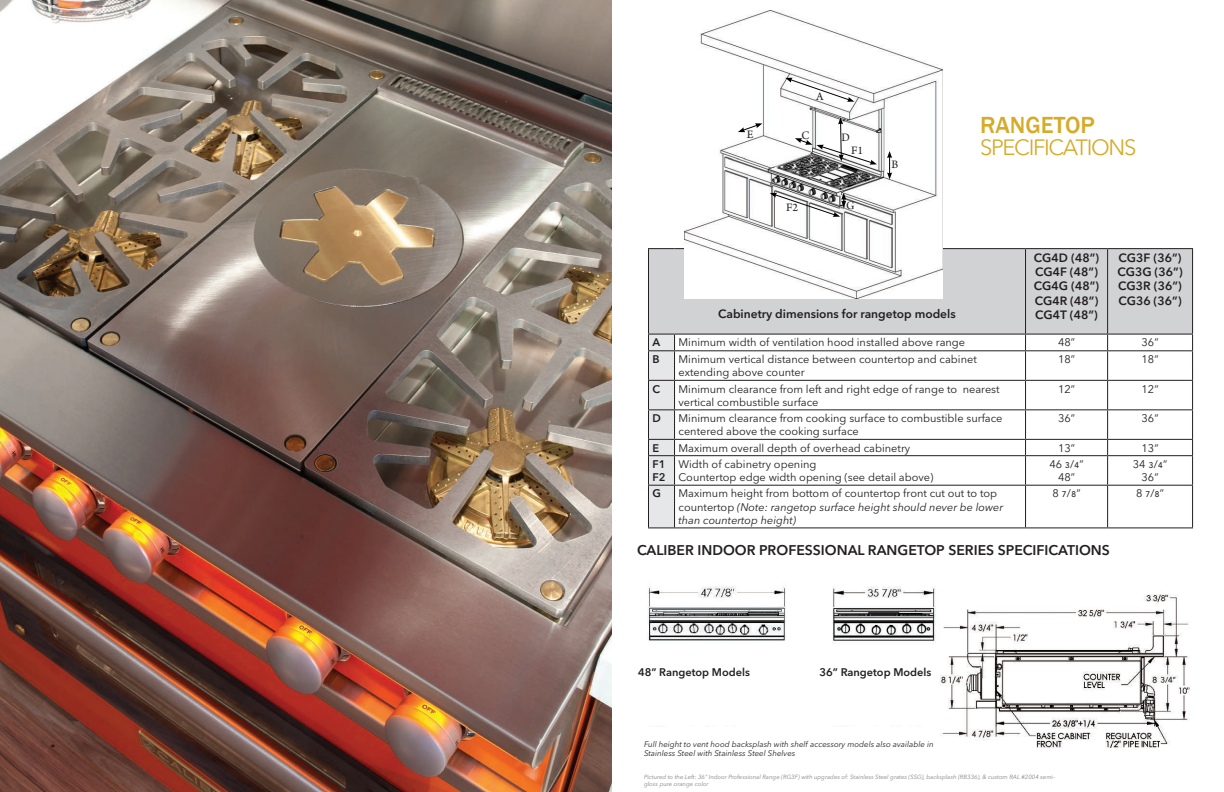
<style>
.page{position:relative;width:1224px;height:792px;background:#fff}
.page>*{position:absolute;margin:0;border:0;box-sizing:border-box;transform-origin:0 0}
.t1{font:500 24px "Franklin Gothic";color:#d6ab28}
.t2{font:22px "Avenir Next LT Pro";letter-spacing:-.06em;color:#d6ab28}
.t3{font:600 14px "Avenir Next LT Pro";color:#231f20}
.t4{font:600 12px/14.4px "Avenir Next LT Pro";color:#231f20;text-align:justify}
.t5{font:12px "Arno Pro";color:#231f20}
.t6{font:11px/13.2px "Avenir Next LT Pro";color:#231f20}
.t7{font:italic 11px/13.2px "Avenir Next LT Pro";color:#231f20}
.t8{font:600 11px/13.2px "Avenir Next LT Pro";color:#231f20}
.t9{font:italic 8px/9.6px "Avenir Next LT Pro";color:#231f20}
.t10{font:italic 6px/7.2px "Avenir Next LT Pro";color:#808285}
.s1{font-style:normal}
</style>
<div class="page">
<img style="left:0;top:0;width:612px;height:792px">
<img style="left:648px;top:586px;width:542px;height:162px">
<div style="left:649px;top:249px;width:543px;height:85px;background:#d1d2d4"></div>
<hr style="left:1026px;top:248px;width:82px;height:1px;background:#231f20">
<hr style="left:1108px;top:248px;width:85px;height:1px;background:#231f20">
<hr style="left:1107px;top:249px;width:1px;height:85px;background:#231f20">
<hr style="left:1192px;top:249px;width:1px;height:85px;background:#231f20">
<hr style="left:1026px;top:334px;width:82px;height:1px;background:#231f20">
<hr style="left:1108px;top:334px;width:85px;height:1px;background:#231f20">
<hr style="left:1026px;top:350px;width:82px;height:1px;background:#231f20">
<hr style="left:1108px;top:350px;width:85px;height:1px;background:#231f20">
<hr style="left:1026px;top:380px;width:82px;height:1px;background:#231f20">
<hr style="left:1108px;top:380px;width:85px;height:1px;background:#231f20">
<hr style="left:1026px;top:409px;width:82px;height:1px;background:#231f20">
<hr style="left:1108px;top:409px;width:85px;height:1px;background:#231f20">
<hr style="left:1026px;top:439px;width:82px;height:1px;background:#231f20">
<hr style="left:1108px;top:439px;width:85px;height:1px;background:#231f20">
<hr style="left:1026px;top:455px;width:82px;height:1px;background:#231f20">
<hr style="left:1108px;top:455px;width:85px;height:1px;background:#231f20">
<svg style="left:1107px;top:335px;width:1px;height:150px"></svg>
<svg style="left:1192px;top:335px;width:1px;height:150px"></svg>
<hr style="left:1026px;top:485px;width:82px;height:1px;background:#231f20">
<hr style="left:1108px;top:485px;width:85px;height:1px;background:#231f20">
<hr style="left:1107px;top:486px;width:1px;height:41px;background:#231f20">
<hr style="left:1192px;top:486px;width:1px;height:41px;background:#231f20">
<hr style="left:1026px;top:527px;width:82px;height:1px;background:#231f20">
<hr style="left:1108px;top:527px;width:85px;height:1px;background:#231f20">
<svg style="left:648px;top:248px;width:27px;height:1px"></svg>
<hr style="left:648px;top:249px;width:1px;height:85px;background:#231f20">
<hr style="left:675px;top:248px;width:351px;height:1px;background:#231f20">
<hr style="left:1025px;top:249px;width:1px;height:85px;background:#231f20">
<hr style="left:675px;top:334px;width:351px;height:1px;background:#231f20">
<hr style="left:675px;top:350px;width:351px;height:1px;background:#231f20">
<hr style="left:675px;top:380px;width:351px;height:1px;background:#231f20">
<hr style="left:675px;top:409px;width:351px;height:1px;background:#231f20">
<hr style="left:675px;top:439px;width:351px;height:1px;background:#231f20">
<hr style="left:675px;top:455px;width:351px;height:1px;background:#231f20">
<svg style="left:1025px;top:335px;width:1px;height:150px"></svg>
<hr style="left:675px;top:485px;width:351px;height:1px;background:#231f20">
<hr style="left:1025px;top:486px;width:1px;height:41px;background:#231f20">
<svg style="left:648px;top:334px;width:27px;height:194px;background:#d1d1d3"></svg>
<hr style="left:675px;top:527px;width:351px;height:1px;background:#231f20">
<img style="left:684px;top:10px;width:258px;height:289px">
<svg style="left:785px;top:78px;width:69px;height:24px"></svg>
<svg style="left:887px;top:151px;width:5px;height:28px"></svg>
<svg style="left:738px;top:123px;width:24px;height:9px"></svg>
<svg style="left:770px;top:193px;width:76px;height:24px"></svg>
<svg style="left:795px;top:117px;width:82px;height:48px"></svg>
<div style="left:642px;top:727px;width:287px;height:24px;background:#fff"></div>
<div style="left:644px;top:741px;width:293px;height:35px;background:#fff"></div>
<p class="t5" style="left:816px;top:89px;width:9px">A</p>
<p class="t5" style="left:747px;top:128px;width:8px">E</p>
<p class="t5" style="left:802px;top:128px;width:10px">C</p>
<p class="t5" style="left:841px;top:130px;width:10px">D</p>
<p class="t5" style="left:851px;top:144px;width:14px">F1</p>
<p class="t5" style="left:786px;top:201px;width:14px">F2</p>
<p class="t5" style="left:846px;top:199px;width:10px">G</p>
<p class="t5" style="left:892px;top:158px;width:8px">B</p>
<p class="t4" style="left:718px;top:307px;width:239px">Cabinetry dimensions for rangetop models</p>
<h1 class="t1" style="left:980px;top:110px;width:116px">RANGETOP</h1>
<h2 class="t2" style="left:980px;top:134px;width:158px">SPECIFICATIONS</h2>
<p class="t4" style="left:1034px;top:250px;width:67px">CG4D (48”)<br>CG4F (48”)<br>CG4G (48”)<br>CG4R (48”)<br>CG4T (48”)</p>
<p class="t4" style="left:1117px;top:250px;width:67px">CG3F (36”)<br>CG3G (36”)<br>CG3R (36”)<br>CG36 (36”)</p>
<p class="t8" style="left:652px;top:336px;width:9px">A</p>
<p class="t6" style="left:679px;top:336px;width:288px">Minimum width of ventilation hood installed above range</p>
<p class="t6" style="left:1058px;top:336px;width:19px">48”</p>
<p class="t6" style="left:1142px;top:336px;width:19px">36”</p>
<p class="t8" style="left:652px;top:353px;width:9px">B</p>
<p class="t6" style="left:679px;top:353px;width:300px">Minimum vertical distance between countertop and cabinet extending above counter</p>
<p class="t6" style="left:1058px;top:353px;width:19px">18”</p>
<p class="t6" style="left:1142px;top:353px;width:19px">18”</p>
<p class="t8" style="left:652px;top:382px;width:9px">C</p>
<p class="t6" style="left:679px;top:382px;width:323px">Minimum clearance from left and right edge of range to nearest vertical combustible surface</p>
<p class="t6" style="left:1058px;top:382px;width:19px">12”</p>
<p class="t6" style="left:1142px;top:382px;width:19px">12”</p>
<p class="t8" style="left:652px;top:412px;width:10px">D</p>
<p class="t6" style="left:679px;top:412px;width:326px">Minimum clearance from cooking surface to combustible surface centered above the cooking surface</p>
<p class="t6" style="left:1058px;top:412px;width:19px">36”</p>
<p class="t6" style="left:1142px;top:412px;width:19px">36”</p>
<p class="t8" style="left:652px;top:441px;width:8px">E</p>
<p class="t6" style="left:679px;top:441px;width:233px">Maximum overall depth of overhead cabinetry</p>
<p class="t6" style="left:1058px;top:441px;width:19px">13”</p>
<p class="t6" style="left:1142px;top:441px;width:19px">13”</p>
<p class="t8" style="left:652px;top:457px;width:15px">F1<br>F2</p>
<p class="t6" style="left:679px;top:458px;width:256px">Width of cabinetry opening<br>Countertop edge width opening (see detail above)</p>
<p class="t6" style="left:1049px;top:458px;width:36px;text-align:center">46 3/4”<br>48”</p>
<p class="t6" style="left:1133px;top:458px;width:36px;text-align:center">34 3/4”<br>36”</p>
<p class="t8" style="left:652px;top:487px;width:10px">G</p>
<p class="t7" style="left:679px;top:487px;width:326px"><span class="s1">Maximum height from bottom of countertop front cut out to top countertop</span> (Note: rangetop surface height should never be lower than countertop height)</p>
<p class="t6" style="left:1053px;top:487px;width:30px">8 7/8”</p>
<p class="t6" style="left:1136px;top:487px;width:30px">8 7/8”</p>
<p class="t3" style="left:637px;top:541px;width:474px">CALIBER INDOOR PROFESSIONAL RANGETOP SERIES SPECIFICATIONS</p>
<p class="t8" style="left:638px;top:666px;width:113px">48” Rangetop Models</p>
<p class="t8" style="left:819px;top:666px;width:113px">36” Rangetop Models</p>
<p class="t9" style="left:644px;top:739px;width:291px">Full height to vent hood backsplash with shelf accessory models also available in<br>Stainless Steel with Stainless Steel Shelves</p>
<p class="t10" style="left:644px;top:773px;width:413px">Pictured to the Left: 36” Indoor Professional Range (RG3F) with upgrades of: Stainless Steel grates (SSG), backsplash (RB336), &amp; custom RAL #2004 semi&shy;gloss pure orange color</p>
</div>
